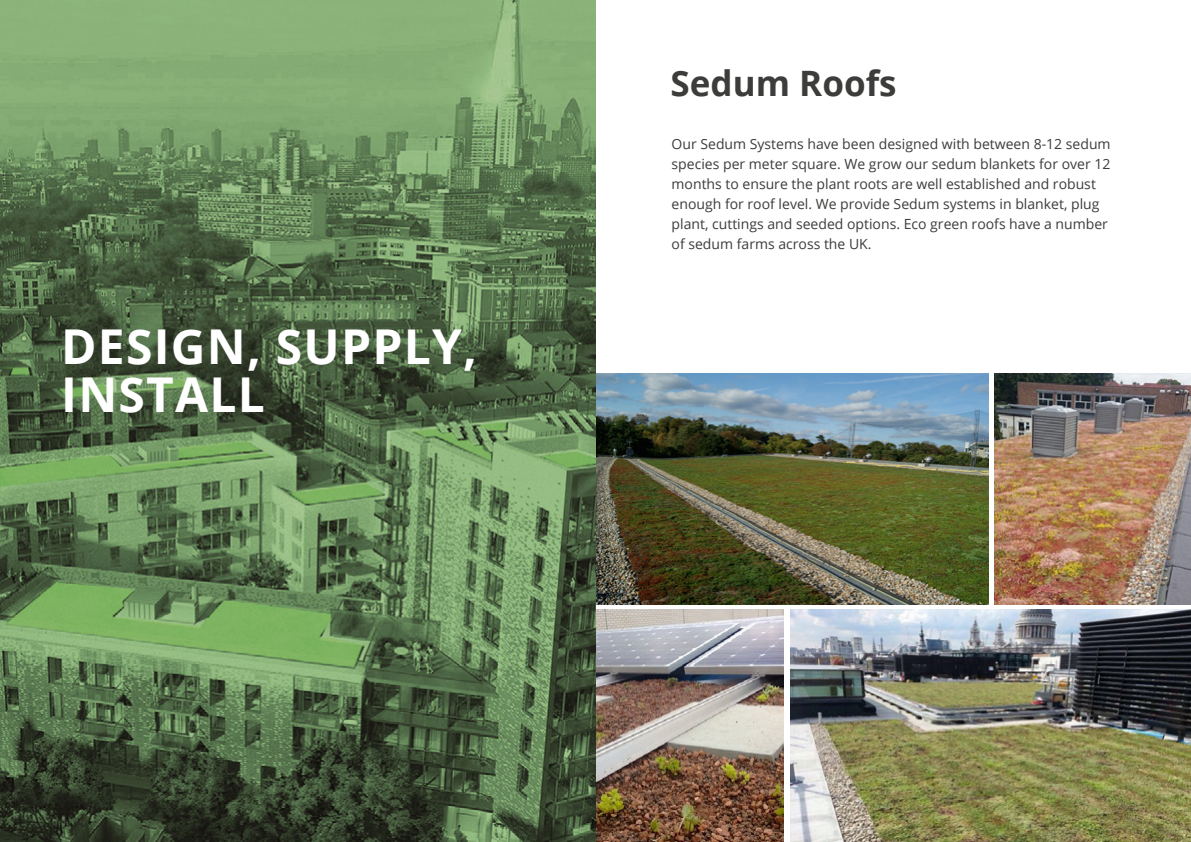
<style>
.page{position:relative;width:1191px;height:842px;background:#fff}
.page>*{position:absolute;margin:0;border:0;box-sizing:border-box;transform-origin:0 0}
.t1{font:700 48px/48px "Open Sans";letter-spacing:.025em;color:#fff}
.t2{font:700 35px "Open Sans";color:#3c3c3b}
.t3{font:14px/20px "Open Sans";color:#3c3c3b}
</style>
<div class="page">
<img style="left:595px;top:610px;width:188px;height:232px">
<img style="left:595px;top:374px;width:393px;height:231px">
<img style="left:0;top:0;width:595px;height:842px">
<img style="left:790px;top:610px;width:401px;height:232px">
<img style="left:994px;top:374px;width:197px;height:231px">
<h1 class="t1" style="left:61px;top:322px;width:417px">DESIGN, SUPPLY,<br>INSTALL</h1>
<h2 class="t2" style="left:670px;top:59px;width:227px">Sedum Roofs</h2>
<p class="t3" style="left:671px;top:134px;width:440px">Our Sedum Systems have been designed with between 8-12 sedum species per meter square. We grow our sedum blankets for over 12 months to ensure the plant roots are well established and robust enough for roof level. We provide Sedum systems in blanket, plug plant, cuttings and seeded options. Eco green roofs have a number of sedum farms across the UK.</p>
</div>
